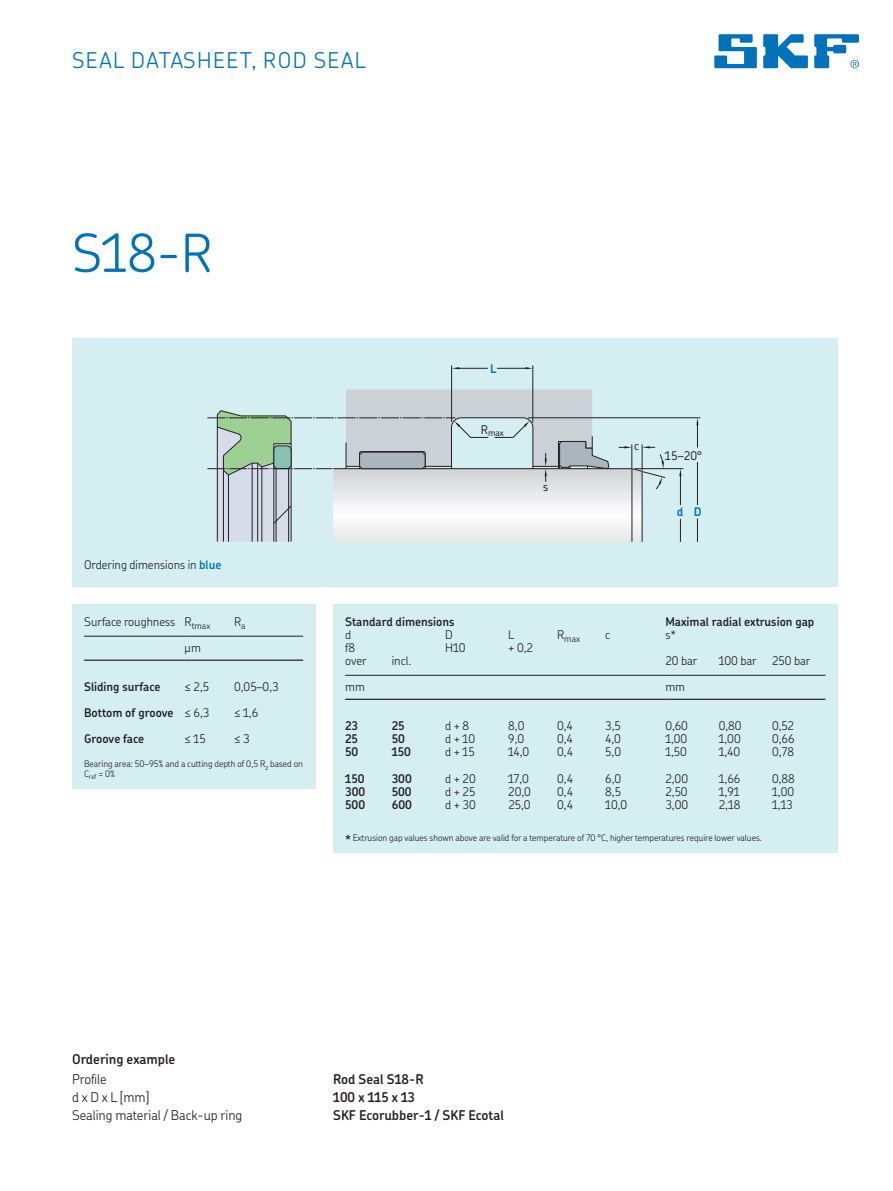
<style>
.page{position:relative;width:893px;height:1191px;background:#fff}
.page>*{position:absolute;margin:0;border:0;box-sizing:border-box;transform-origin:0 0}
.t1{font:300 52.5px "SKF Chevin OT";color:#0072bc}
.t2{font:300 21.75px "SKF Chevin OT";letter-spacing:.065em;color:#0072bc}
.t3{font:600 13.5px "SKF Chevin OT";color:#231f20}
.t4{font:300 13.5px "SKF Chevin OT";color:#231f20}
.t5{font:300 12px "SKF Chevin OT";color:#231f20}
.t6{font:600 12px "SKF Chevin OT";color:#231f20}
.t7{font:12px "SKF Chevin Catalogue";color:#231f20}
.t8{font:700 12px "SKF Chevin Catalogue";color:#0072bc}
.t9{font:300 9px/9.8px "SKF Chevin OT";color:#231f20}
.t10{font:9px "SKF Chevin Catalogue";color:#231f20}
.s1{font-weight:600;color:#0072bc}
.s2{font-weight:300}
.s3{font-weight:600;font-size:12.6px}
</style>
<div class="page">
<div style="left:72px;top:604px;width:243px;height:185px;background:#d5eef1"></div>
<div style="left:72px;top:338px;width:765px;height:249px;background:#d5eef1"></div>
<hr style="left:635px;top:468px;width:48px;height:1px;background:#231f20">
<hr style="left:680px;top:473px;width:1px;height:32px;background:#231f20">
<svg style="left:680px;top:519px;width:1px;height:23px"></svg>
<hr style="left:528px;top:418px;width:172px;height:1px;background:#231f20">
<hr style="left:697px;top:462px;width:1px;height:43px;background:#231f20">
<svg style="left:696px;top:418px;width:2px;height:29px"></svg>
<svg style="left:697px;top:519px;width:1px;height:23px"></svg>
<hr style="left:451px;top:366px;width:1px;height:56px;background:#231f20">
<hr style="left:532px;top:366px;width:1px;height:56px;background:#231f20">
<hr style="left:456px;top:368px;width:31px;height:1px;background:#231f20">
<svg style="left:451px;top:367px;width:8px;height:2px"></svg>
<hr style="left:497px;top:368px;width:31px;height:1px;background:#231f20">
<svg style="left:525px;top:367px;width:8px;height:2px"></svg>
<svg style="left:208px;top:390px;width:457px;height:152px"></svg>
<hr style="left:84px;top:636px;width:101px;height:1px;background:#231f20">
<hr style="left:84px;top:660px;width:101px;height:1px;background:#231f20">
<hr style="left:185px;top:636px;width:49px;height:1px;background:#231f20">
<hr style="left:185px;top:660px;width:49px;height:1px;background:#231f20">
<hr style="left:234px;top:636px;width:69px;height:1px;background:#231f20">
<hr style="left:234px;top:660px;width:69px;height:1px;background:#231f20">
<div style="left:333px;top:604px;width:504px;height:249px;background:#d5eef1"></div>
<hr style="left:345px;top:675px;width:320px;height:1px;background:#231f20">
<hr style="left:345px;top:699px;width:320px;height:1px;background:#231f20">
<hr style="left:665px;top:675px;width:160px;height:1px;background:#231f20">
<hr style="left:665px;top:699px;width:160px;height:1px;background:#231f20">
<svg style="left:714px;top:34px;width:42px;height:34px"></svg>
<svg style="left:763px;top:34px;width:44px;height:34px"></svg>
<svg style="left:814px;top:34px;width:44px;height:34px"></svg>
<h2 class="t2" style="left:72px;top:50px;width:295px">SEAL DATASHEET, ROD SEAL</h2>
<h1 class="t1" style="left:72px;top:229px;width:142px">S18-R</h1>
<p class="t5" style="left:84px;top:559px;width:139px">Ordering dimensions in <span class="s1">blue</span></p>
<p class="t5" style="left:84px;top:616px;width:128px">Surface roughness R<sub>tmax</sub></p>
<p class="t5" style="left:234px;top:616px;width:13px">R<sub>a</sub></p>
<p class="t5" style="left:185px;top:642px;width:18px">µm</p>
<p class="t6" style="left:84px;top:681px;width:78px">Sliding surface</p>
<p class="t5" style="left:184px;top:681px;width:26px">≤ 2,5</p>
<p class="t5" style="left:234px;top:681px;width:46px">0,05–0,3</p>
<p class="t6" style="left:84px;top:707px;width:127px">Bottom of groove <span class="s2">≤ 6,3</span></p>
<p class="t5" style="left:234px;top:707px;width:26px">≤ 1,6</p>
<p class="t6" style="left:84px;top:734px;width:62px">Groove face</p>
<p class="t5" style="left:184px;top:734px;width:23px">≤ 15</p>
<p class="t5" style="left:234px;top:734px;width:17px">≤ 3</p>
<p class="t9" style="left:84px;top:760px;width:220px">Bearing area: 50–95% and a cutting depth of 0,5 R<sub>z</sub> based on<br>C<sub>ref</sub> = 0%</p>
<p class="t8" style="left:490px;top:362px;width:8px">L</p>
<p class="t10" style="left:481px;top:427px;width:25px"><sup>R</sup>max</p>
<p class="t7" style="left:543px;top:480px;width:7px">s</p>
<p class="t7" style="left:634px;top:439px;width:7px">c</p>
<p class="t7" style="left:664px;top:449px;width:39px">15–20°</p>
<p class="t8" style="left:676px;top:505px;width:26px">d D</p>
<p class="t6" style="left:345px;top:616px;width:111px">Standard dimensions</p>
<p class="t6" style="left:665px;top:616px;width:150px">Maximal radial extrusion gap</p>
<p class="t5" style="left:345px;top:629px;width:8px">d</p>
<p class="t5" style="left:445px;top:629px;width:9px">D</p>
<p class="t5" style="left:508px;top:629px;width:8px">L</p>
<p class="t9" style="left:557px;top:634px;width:24px"><sup>R</sup>max</p>
<p class="t5" style="left:605px;top:629px;width:6px">c</p>
<p class="t5" style="left:665px;top:629px;width:12px">s*</p>
<p class="t5" style="left:345px;top:642px;width:12px">f8</p>
<p class="t5" style="left:445px;top:642px;width:22px">H10</p>
<p class="t5" style="left:508px;top:642px;width:26px">+ 0,2</p>
<p class="t5" style="left:345px;top:655px;width:23px">over</p>
<p class="t5" style="left:392px;top:655px;width:21px">incl.</p>
<p class="t5" style="left:665px;top:655px;width:33px">20 bar</p>
<p class="t5" style="left:718px;top:655px;width:39px">100 bar</p>
<p class="t5" style="left:772px;top:655px;width:40px">250 bar</p>
<p class="t5" style="left:345px;top:681px;width:21px">mm</p>
<p class="t5" style="left:665px;top:681px;width:21px">mm</p>
<p class="t6" style="left:345px;top:720px;width:14px">23</p>
<p class="t6" style="left:392px;top:720px;width:14px">25</p>
<p class="t5" style="left:445px;top:721px;width:26px">d + 8</p>
<p class="t5" style="left:508px;top:721px;width:18px">8,0</p>
<p class="t5" style="left:557px;top:721px;width:17px">0,4</p>
<p class="t5" style="left:605px;top:721px;width:17px">3,5</p>
<p class="t5" style="left:665px;top:721px;width:24px">0,60</p>
<p class="t5" style="left:718px;top:721px;width:24px">0,80</p>
<p class="t5" style="left:772px;top:721px;width:23px">0,52</p>
<p class="t6" style="left:345px;top:734px;width:14px">25</p>
<p class="t6" style="left:392px;top:734px;width:15px">50</p>
<p class="t5" style="left:445px;top:734px;width:31px">d + 10</p>
<p class="t5" style="left:508px;top:734px;width:17px">9,0</p>
<p class="t5" style="left:557px;top:734px;width:17px">0,4</p>
<p class="t5" style="left:605px;top:734px;width:17px">4,0</p>
<p class="t5" style="left:665px;top:734px;width:23px">1,00</p>
<p class="t5" style="left:718px;top:734px;width:23px">1,00</p>
<p class="t5" style="left:772px;top:734px;width:24px">0,66</p>
<p class="t6" style="left:345px;top:747px;width:15px">50</p>
<p class="t6" style="left:392px;top:747px;width:21px">150</p>
<p class="t5" style="left:445px;top:747px;width:31px">d + 15</p>
<p class="t5" style="left:508px;top:747px;width:23px">14,0</p>
<p class="t5" style="left:557px;top:747px;width:17px">0,4</p>
<p class="t5" style="left:605px;top:747px;width:17px">5,0</p>
<p class="t5" style="left:665px;top:747px;width:23px">1,50</p>
<p class="t5" style="left:718px;top:747px;width:23px">1,40</p>
<p class="t5" style="left:772px;top:747px;width:24px">0,78</p>
<p class="t6" style="left:345px;top:773px;width:21px">150</p>
<p class="t6" style="left:392px;top:773px;width:22px">300</p>
<p class="t5" style="left:445px;top:773px;width:32px">d + 20</p>
<p class="t5" style="left:508px;top:773px;width:22px">17,0</p>
<p class="t5" style="left:557px;top:773px;width:17px">0,4</p>
<p class="t5" style="left:605px;top:773px;width:17px">6,0</p>
<p class="t5" style="left:665px;top:773px;width:24px">2,00</p>
<p class="t5" style="left:718px;top:773px;width:23px">1,66</p>
<p class="t5" style="left:772px;top:773px;width:24px">0,88</p>
<p class="t6" style="left:345px;top:786px;width:22px">300</p>
<p class="t6" style="left:392px;top:786px;width:21px">500</p>
<p class="t5" style="left:445px;top:786px;width:32px">d + 25</p>
<p class="t5" style="left:508px;top:786px;width:24px">20,0</p>
<p class="t5" style="left:557px;top:786px;width:17px">0,4</p>
<p class="t5" style="left:605px;top:786px;width:17px">8,5</p>
<p class="t5" style="left:665px;top:786px;width:24px">2,50</p>
<p class="t5" style="left:718px;top:786px;width:22px">1,91</p>
<p class="t5" style="left:772px;top:786px;width:23px">1,00</p>
<p class="t6" style="left:345px;top:799px;width:21px">500</p>
<p class="t6" style="left:392px;top:799px;width:22px">600</p>
<p class="t5" style="left:445px;top:799px;width:32px">d + 30</p>
<p class="t5" style="left:508px;top:799px;width:24px">25,0</p>
<p class="t5" style="left:557px;top:799px;width:17px">0,4</p>
<p class="t5" style="left:605px;top:799px;width:23px">10,0</p>
<p class="t5" style="left:665px;top:799px;width:24px">3,00</p>
<p class="t5" style="left:718px;top:799px;width:23px">2,18</p>
<p class="t5" style="left:772px;top:799px;width:22px">1,13</p>
<p class="t9" style="left:345px;top:834px;width:418px"><span class="s3">*</span> Extrusion gap values shown above are valid for a temperature of 70 °C, higher temperatures require lower values.</p>
<p class="t3" style="left:72px;top:1052px;width:105px">Ordering example</p>
<p class="t4" style="left:72px;top:1073px;width:36px">Profile</p>
<p class="t3" style="left:333px;top:1073px;width:92px">Rod Seal S18-R</p>
<p class="t4" style="left:72px;top:1091px;width:78px">d x D x L [mm]</p>
<p class="t3" style="left:333px;top:1091px;width:83px">100 x 115 x 13</p>
<p class="t4" style="left:72px;top:1109px;width:172px">Sealing material / Back-up ring</p>
<p class="t3" style="left:333px;top:1109px;width:172px">SKF Ecorubber-1 / SKF Ecotal</p>
</div>
